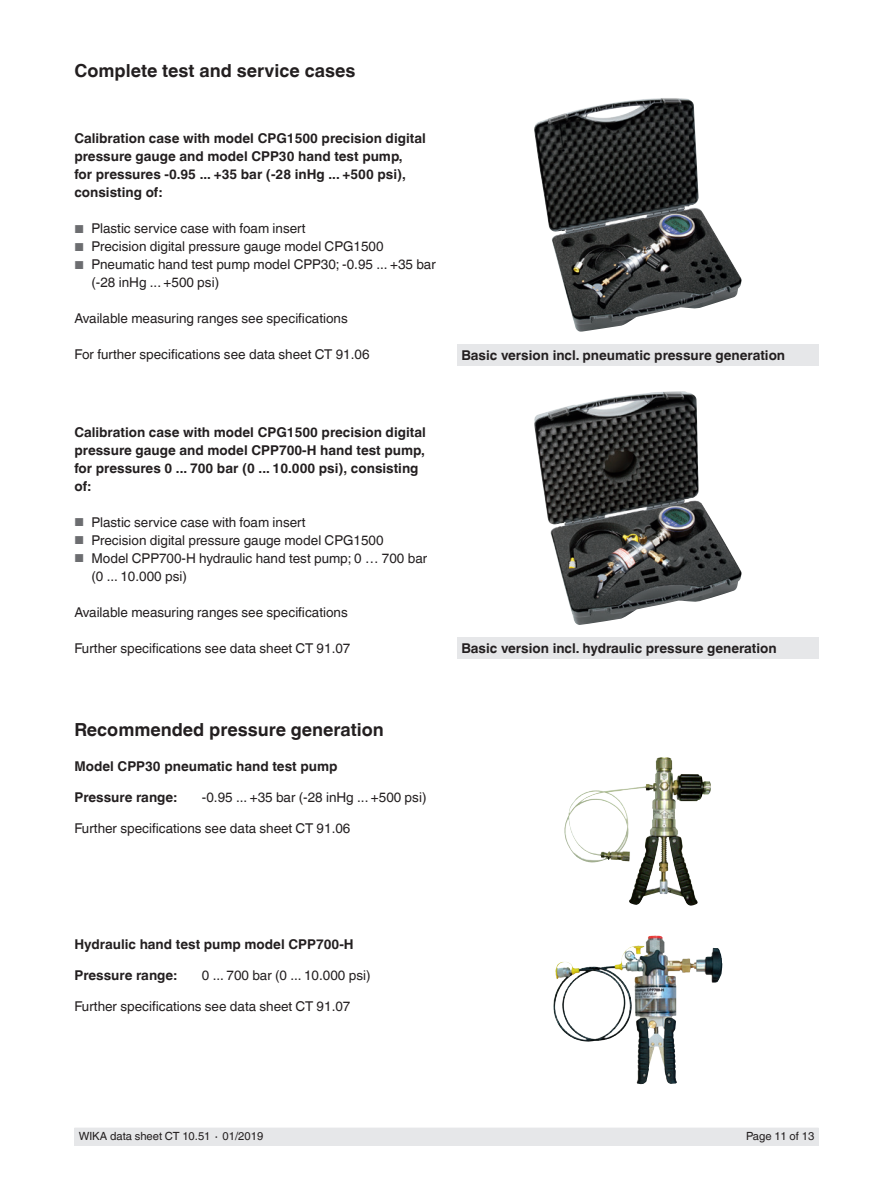
<style>
.page{position:relative;width:893px;height:1188px;background:#fff}
.page>*{position:absolute;margin:0;border:0;box-sizing:border-box;transform-origin:0 0}
.t1{font:700 18px "Helvetica World";color:#231f20}
.t2{font:13.5px/18px "Helvetica World";color:#231f20}
.t3{font:700 13.5px/18px "Helvetica World";color:#231f20}
.t4{font:11.25px "Helvetica World";color:#231f20}
.s1{font-size:11.55px;color:#6c6d70}
</style>
<div class="page">
<div style="left:74px;top:1128px;width:745px;height:17px;background:#e6e7e9"></div>
<img style="left:581px;top:757px;width:83px;height:38px">
<img style="left:555px;top:936px;width:99px;height:43px">
<div style="left:457px;top:344px;width:362px;height:22px;background:#e6e7e9"></div>
<img style="left:534px;top:98px;width:208px;height:234px">
<div style="left:457px;top:638px;width:362px;height:21px;background:#e6e7e9"></div>
<img style="left:534px;top:391px;width:208px;height:234px">
<h1 class="t1" style="left:74px;top:60px;width:282px">Complete test and service cases</h1>
<p class="t3" style="left:74px;top:130px;width:353px">Calibration case with model CPG1500 precision digital pressure gauge and model CPP30 hand test pump,<br>for pressures -0.95 ... +35 bar (-28 inHg ... +500 psi), consisting of:</p>
<p class="t2" style="left:74px;top:220px;width:233px"><span class="s1">■</span> Plastic service case with foam insert</p>
<p class="t2" style="left:74px;top:238px;width:311px"><span class="s1">■</span> Precision digital pressure gauge model CPG1500</p>
<p class="t2" style="left:91px;top:256px;width:346px;text-indent:-17px"><span class="s1">■</span> Pneumatic hand test pump model CPP30; -0.95 ... +35 bar (-28 inHg ... +500 psi)</p>
<p class="t2" style="left:74px;top:310px;width:275px">Available measuring ranges see specifications</p>
<p class="t2" style="left:74px;top:346px;width:297px">For further specifications see data sheet CT 91.06</p>
<p class="t3" style="left:461px;top:346px;width:325px">Basic version incl. pneumatic pressure generation</p>
<p class="t3" style="left:74px;top:423px;width:353px">Calibration case with model CPG1500 precision digital pressure gauge and model CPP700-H hand test pump, for pressures 0 ... 700 bar (0 ... 10.000 psi), consisting of:</p>
<p class="t2" style="left:74px;top:513px;width:233px"><span class="s1">■</span> Plastic service case with foam insert</p>
<p class="t2" style="left:74px;top:531px;width:311px"><span class="s1">■</span> Precision digital pressure gauge model CPG1500</p>
<p class="t2" style="left:91px;top:549px;width:337px;text-indent:-17px"><span class="s1">■</span> Model CPP700-H hydraulic hand test pump; 0 … 700 bar (0 ... 10.000 psi)</p>
<p class="t2" style="left:74px;top:603px;width:275px">Available measuring ranges see specifications</p>
<p class="t2" style="left:74px;top:639px;width:277px">Further specifications see data sheet CT 91.07</p>
<p class="t3" style="left:461px;top:640px;width:317px">Basic version incl. hydraulic pressure generation</p>
<h1 class="t1" style="left:74px;top:719px;width:311px">Recommended pressure generation</h1>
<p class="t3" style="left:74px;top:757px;width:265px">Model CPP30 pneumatic hand test pump</p>
<p class="t3" style="left:74px;top:788px;width:104px">Pressure range:</p>
<p class="t2" style="left:202px;top:788px;width:226px">-0.95 ... +35 bar (-28 inHg ... +500 psi)</p>
<p class="t2" style="left:74px;top:819px;width:277px">Further specifications see data sheet CT 91.06</p>
<p class="t3" style="left:74px;top:936px;width:281px">Hydraulic hand test pump model CPP700-H</p>
<p class="t3" style="left:74px;top:967px;width:104px">Pressure range:</p>
<p class="t2" style="left:202px;top:967px;width:170px">0 ... 700 bar (0 ... 10.000 psi)</p>
<p class="t2" style="left:74px;top:998px;width:277px">Further specifications see data sheet CT 91.07</p>
<p class="t4" style="left:79px;top:1130px;width:186px">WIKA data sheet CT 10.51 ∙ 01/2019</p>
<p class="t4" style="left:746px;top:1130px;width:70px">Page 11 of 13</p>
</div>
